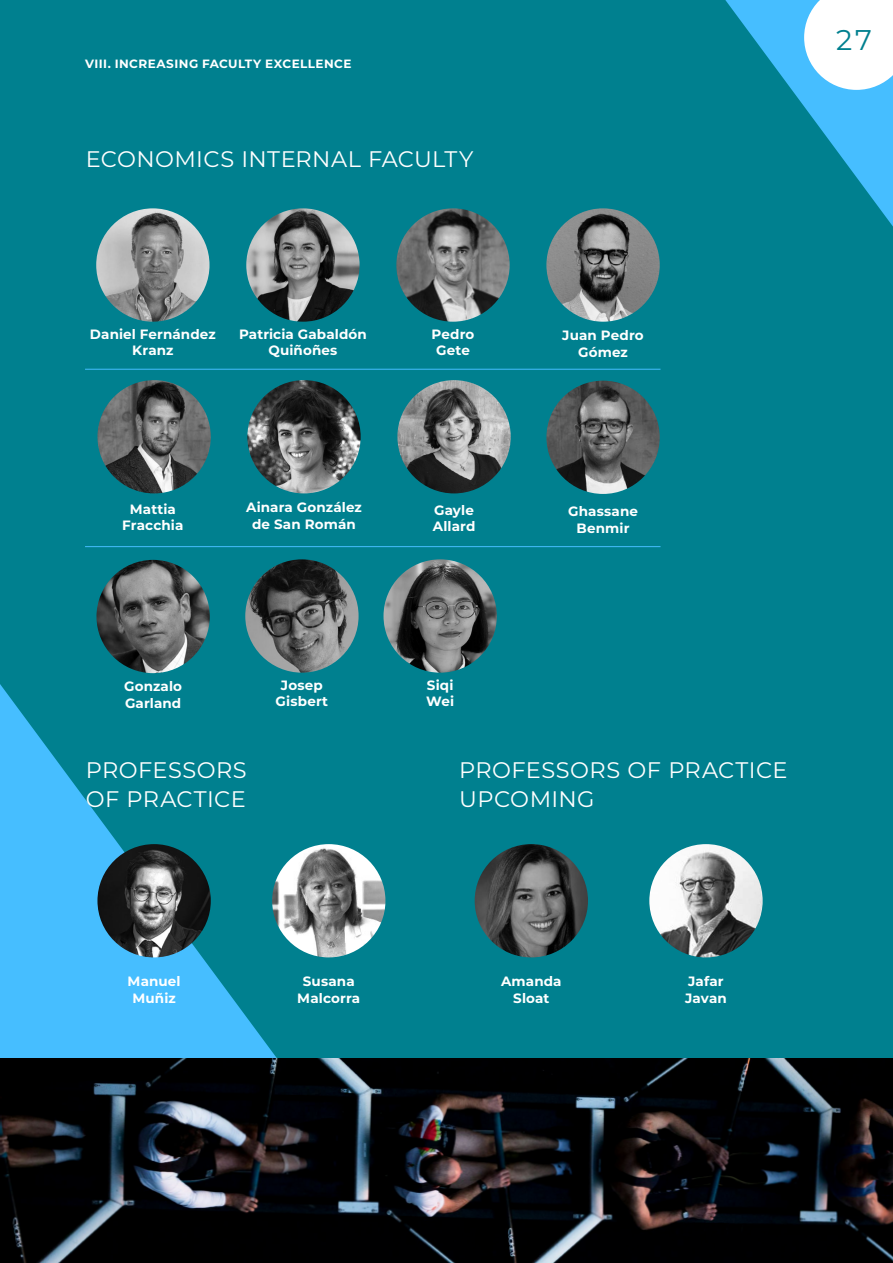
<style>
.page{position:relative;width:893px;height:1263px;background:#00808f}
.page>*{position:absolute;margin:0;border:0;box-sizing:border-box;transform-origin:0 0}
.t1{font:28.5px "Montserrat";color:#00808f}
.t2{font:22.5px/28.5px "Montserrat";letter-spacing:.02em;color:#fff}
.t3{font:700 13.5px/16.5px "Montserrat";letter-spacing:.01em;color:#fff;text-align:center}
.t4{font:700 12px "Montserrat";letter-spacing:.035em;color:#fff}
</style>
<div class="page">
<img style="left:96px;top:208px;width:114px;height:114px;border-radius:57px">
<img style="left:383px;top:559px;width:114px;height:114px;border-radius:57px">
<hr style="left:85px;top:546px;width:575px;height:1px;background:#46beff">
<img style="left:96px;top:560px;width:114px;height:113px;border-radius:57px">
<img style="left:396px;top:208px;width:114px;height:114px;border-radius:57px">
<img style="left:246px;top:208px;width:114px;height:114px;border-radius:57px">
<svg style="left:725px;top:0;width:168px;height:227px"></svg>
<img style="left:397px;top:380px;width:114px;height:113px;border-radius:57px">
<img style="left:247px;top:380px;width:114px;height:113px;border-radius:57px">
<img style="left:245px;top:559px;width:114px;height:114px;border-radius:57px">
<img style="left:649px;top:844px;width:114px;height:113px;border-radius:57px">
<img style="left:97px;top:380px;width:114px;height:113px;border-radius:57px">
<hr style="left:85px;top:369px;width:575px;height:1px;background:#46beff">
<img style="left:546px;top:381px;width:114px;height:113px;border-radius:57px">
<img style="left:546px;top:208px;width:114px;height:114px;border-radius:57px">
<svg style="left:0;top:684px;width:428px;height:375px"></svg>
<img style="left:97px;top:844px;width:114px;height:113px;border-radius:57px">
<img style="left:475px;top:844px;width:113px;height:113px;border-radius:57px">
<img style="left:0;top:1059px;width:893px;height:204px">
<p class="t4" style="left:85px;top:55px;width:268px">VIII. INCREASING FACULTY EXCELLENCE</p>
<h2 class="t2" style="left:86px;top:144px;width:389px">ECONOMICS INTERNAL FACULTY</h2>
<h1 class="t1" style="left:836px;top:20px;width:37px">27</h1>
<p class="t3" style="left:90px;top:325px;width:127px">Daniel Fernández<br>Kranz</p>
<p class="t3" style="left:239px;top:325px;width:129px">Patricia Gabaldón<br>Quiñoñes</p>
<p class="t3" style="left:432px;top:325px;width:44px">Pedro<br>Gete</p>
<p class="t3" style="left:562px;top:327px;width:83px">Juan Pedro<br>Gómez</p>
<p class="t3" style="left:122px;top:500px;width:63px">Mattia<br>Fracchia</p>
<p class="t3" style="left:246px;top:498px;width:117px">Ainara González de San Román</p>
<p class="t3" style="left:433px;top:501px;width:44px;text-align:left">Gayle<br>Allard</p>
<p class="t3" style="left:568px;top:503px;width:71px">Ghassane<br>Benmir</p>
<p class="t3" style="left:124px;top:677px;width:60px;text-align:left">Gonzalo<br>Garland</p>
<p class="t3" style="left:276px;top:676px;width:54px">Josep<br>Gisbert</p>
<p class="t3" style="left:426px;top:676px;width:30px;text-align:left">Siqi<br>Wei</p>
<h2 class="t2" style="left:86px;top:755px;width:163px">PROFESSORS<br>OF PRACTICE</h2>
<h2 class="t2" style="left:459px;top:755px;width:330px">PROFESSORS OF PRACTICE<br>UPCOMING</h2>
<p class="t3" style="left:297px;top:972px;width:64px">Susana<br>Malcorra</p>
<p class="t3" style="left:685px;top:972px;width:43px;text-align:left">Jafar<br>Javan</p>
<p class="t3" style="left:128px;top:972px;width:55px">Manuel<br>Muñiz</p>
<p class="t3" style="left:501px;top:972px;width:62px">Amanda<br>Sloat</p>
</div>
